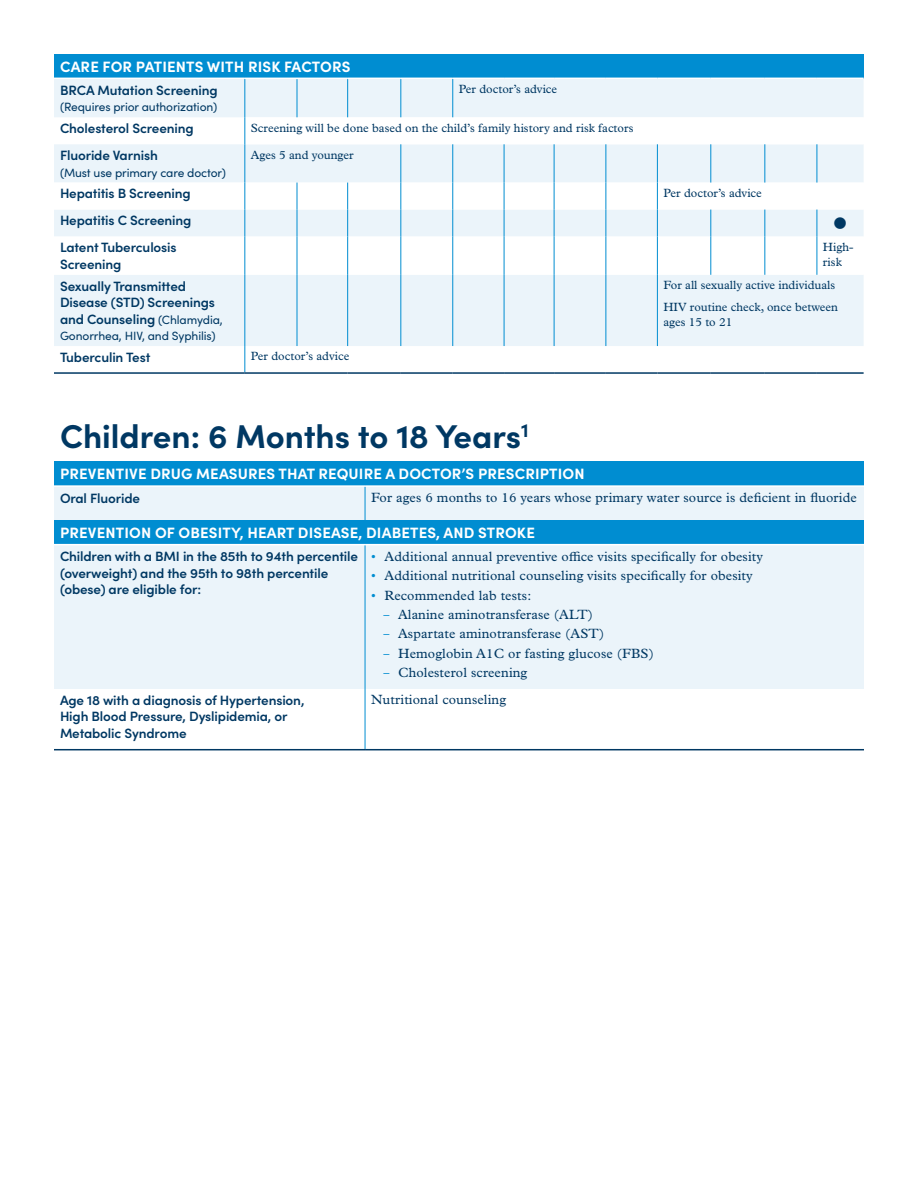
<style>
.page{position:relative;width:918px;height:1188px;background:#fff}
.page>*{position:absolute;margin:0;border:0;box-sizing:border-box;transform-origin:0 0}
.Age_Range_Headline{font:700 33px "Sofia Pro";color:#003863}
.Description_Dots{font:19.5px "Sofia Pro";color:#003863}
.Section_Headline{font:700 15px "Sofia Pro";letter-spacing:.01em;color:#fff}
.Screening{font:600 13.5px/16.5px "Sofia Pro";letter-spacing:-.01em;color:#003863}
.Description_Body{font:13.5px "Plantin MT Pro";letter-spacing:.01em;color:#003863}
.Children_Description{font:12px/15px "Plantin MT Pro";color:#003863}
.Screening-2{font:12px "Sofia Pro";letter-spacing:-.01em;color:#003863}
.s1{font-weight:400;font-size:12px}
.s2{color:#008dd1}
.s3{font-family:"Myriad Pro";color:#008dd1}
</style>
<div class="page">
<div style="left:54px;top:462px;width:810px;height:24px;background:#008dd1"></div>
<div style="left:54px;top:487px;width:810px;height:33px;background:#ebf4fa"></div>
<hr style="left:54px;top:485px;width:311px;height:2px;background:#fff">
<hr style="left:365px;top:485px;width:499px;height:2px;background:#fff">
<hr style="left:365px;top:487px;width:1px;height:33px;background:#008dd1">
<div style="left:54px;top:520px;width:810px;height:25px;background:#008dd1"></div>
<div style="left:54px;top:545px;width:810px;height:144px;background:#ebf4fa"></div>
<hr style="left:54px;top:544px;width:311px;height:1px;background:#fff">
<hr style="left:365px;top:544px;width:499px;height:1px;background:#fff">
<hr style="left:365px;top:689px;width:1px;height:60px;background:#008dd1">
<hr style="left:365px;top:545px;width:1px;height:144px;background:#008dd1">
<hr style="left:54px;top:749px;width:311px;height:1px;background:#003863">
<hr style="left:365px;top:749px;width:499px;height:1px;background:#003863">
<div style="left:54px;top:54px;width:810px;height:24px;background:#008dd1"></div>
<div style="left:54px;top:79px;width:810px;height:38px;background:#ebf4fa"></div>
<svg style="left:54px;top:117px;width:810px;height:255px;fill:#ebf4fa"></svg>
<hr style="left:297px;top:79px;width:1px;height:38px;background:#008dd1">
<hr style="left:347px;top:79px;width:1px;height:38px;background:#008dd1">
<hr style="left:400px;top:79px;width:1px;height:38px;background:#008dd1">
<hr style="left:400px;top:144px;width:1px;height:39px;background:#008dd1">
<hr style="left:452px;top:144px;width:1px;height:39px;background:#008dd1">
<hr style="left:504px;top:144px;width:1px;height:39px;background:#008dd1">
<hr style="left:554px;top:144px;width:1px;height:39px;background:#008dd1">
<hr style="left:606px;top:144px;width:1px;height:39px;background:#008dd1">
<hr style="left:657px;top:144px;width:1px;height:39px;background:#008dd1">
<hr style="left:710px;top:144px;width:1px;height:39px;background:#008dd1">
<hr style="left:764px;top:144px;width:1px;height:39px;background:#008dd1">
<svg style="left:297px;top:183px;width:1px;height:54px"></svg>
<svg style="left:347px;top:183px;width:1px;height:54px"></svg>
<svg style="left:400px;top:183px;width:1px;height:54px"></svg>
<svg style="left:452px;top:183px;width:1px;height:54px"></svg>
<svg style="left:504px;top:183px;width:1px;height:54px"></svg>
<svg style="left:554px;top:183px;width:1px;height:54px"></svg>
<svg style="left:606px;top:183px;width:1px;height:54px"></svg>
<svg style="left:710px;top:210px;width:1px;height:27px"></svg>
<svg style="left:764px;top:210px;width:1px;height:27px"></svg>
<svg style="left:817px;top:210px;width:1px;height:27px"></svg>
<hr style="left:297px;top:237px;width:1px;height:38px;background:#008dd1">
<hr style="left:347px;top:237px;width:1px;height:38px;background:#008dd1">
<hr style="left:400px;top:237px;width:1px;height:38px;background:#008dd1">
<hr style="left:452px;top:237px;width:1px;height:38px;background:#008dd1">
<hr style="left:504px;top:237px;width:1px;height:38px;background:#008dd1">
<hr style="left:554px;top:237px;width:1px;height:38px;background:#008dd1">
<hr style="left:606px;top:237px;width:1px;height:38px;background:#008dd1">
<hr style="left:657px;top:237px;width:1px;height:38px;background:#008dd1">
<hr style="left:710px;top:237px;width:1px;height:38px;background:#008dd1">
<hr style="left:764px;top:237px;width:1px;height:38px;background:#008dd1">
<hr style="left:297px;top:275px;width:1px;height:71px;background:#008dd1">
<hr style="left:347px;top:275px;width:1px;height:71px;background:#008dd1">
<hr style="left:400px;top:275px;width:1px;height:71px;background:#008dd1">
<hr style="left:452px;top:275px;width:1px;height:71px;background:#008dd1">
<hr style="left:504px;top:275px;width:1px;height:71px;background:#008dd1">
<hr style="left:554px;top:275px;width:1px;height:71px;background:#008dd1">
<hr style="left:606px;top:275px;width:1px;height:71px;background:#008dd1">
<hr style="left:244px;top:79px;width:1px;height:38px;background:#008dd1">
<hr style="left:244px;top:144px;width:1px;height:39px;background:#008dd1">
<svg style="left:244px;top:183px;width:1px;height:54px"></svg>
<hr style="left:244px;top:237px;width:1px;height:38px;background:#008dd1">
<hr style="left:244px;top:275px;width:1px;height:71px;background:#008dd1">
<hr style="left:452px;top:79px;width:1px;height:38px;background:#008dd1">
<svg style="left:244px;top:117px;width:1px;height:27px"></svg>
<hr style="left:817px;top:144px;width:1px;height:39px;background:#008dd1">
<svg style="left:657px;top:183px;width:1px;height:54px"></svg>
<hr style="left:817px;top:237px;width:1px;height:38px;background:#008dd1">
<hr style="left:657px;top:275px;width:1px;height:71px;background:#008dd1">
<svg style="left:244px;top:346px;width:1px;height:26px"></svg>
<hr style="left:54px;top:372px;width:191px;height:2px;background:#003863">
<hr style="left:245px;top:372px;width:52px;height:2px;background:#003863">
<hr style="left:297px;top:372px;width:51px;height:2px;background:#003863">
<hr style="left:348px;top:372px;width:53px;height:2px;background:#003863">
<hr style="left:401px;top:372px;width:52px;height:2px;background:#003863">
<hr style="left:453px;top:372px;width:51px;height:2px;background:#003863">
<hr style="left:504px;top:372px;width:50px;height:2px;background:#003863">
<hr style="left:554px;top:372px;width:52px;height:2px;background:#003863">
<hr style="left:606px;top:372px;width:51px;height:2px;background:#003863">
<hr style="left:657px;top:372px;width:54px;height:2px;background:#003863">
<hr style="left:711px;top:372px;width:54px;height:2px;background:#003863">
<hr style="left:765px;top:372px;width:52px;height:2px;background:#003863">
<hr style="left:817px;top:372px;width:47px;height:2px;background:#003863">
<p class="Section_Headline" style="left:60px;top:55px;width:292px">CARE FOR PATIENTS WITH RISK FACTORS</p>
<p class="Screening" style="left:60px;top:81px;width:159px">BRCA Mutation Screening</p>
<p class="Screening-2" style="left:60px;top:98px;width:159px">(Requires prior authorization)</p>
<p class="Children_Description" style="left:459px;top:82px;width:100px">Per doctor’s advice</p>
<p class="Screening" style="left:60px;top:119px;width:135px">Cholesterol Screening</p>
<p class="Children_Description" style="left:251px;top:120px;width:384px">Screening will be done based on the child’s family history and risk factors</p>
<p class="Screening" style="left:60px;top:146px;width:99px">Fluoride Varnish</p>
<p class="Screening-2" style="left:60px;top:164px;width:168px">(Must use primary care doctor)</p>
<p class="Children_Description" style="left:251px;top:147px;width:104px">Ages 5 and younger</p>
<p class="Screening" style="left:60px;top:184px;width:132px">Hepatitis B Screening</p>
<p class="Children_Description" style="left:663px;top:185px;width:100px">Per doctor’s advice</p>
<p class="Screening" style="left:60px;top:211px;width:133px">Hepatitis C Screening</p>
<p class="Description_Dots" style="left:833px;top:209px;width:16px">⬤</p>
<p class="Screening" style="left:60px;top:238px;width:118px">Latent Tuberculosis<br>Screening</p>
<p class="Children_Description" style="left:823px;top:239px;width:32px">High&shy;risk</p>
<p class="Screening" style="left:60px;top:277px;width:164px">Sexually Transmitted<br>Disease (STD) Screenings and Counseling <span class="s1">(Chlamydia,</span></p>
<p class="Screening-2" style="left:60px;top:327px;width:157px">Gonorrhea, HIV, and Syphilis)</p>
<p class="Children_Description" style="left:663px;top:278px;width:173px">For all sexually active individuals</p>
<p class="Children_Description" style="left:663px;top:299px;width:176px">HIV routine check, once between ages 15 to 21</p>
<p class="Screening" style="left:60px;top:348px;width:92px">Tuberculin Test</p>
<p class="Children_Description" style="left:251px;top:349px;width:100px">Per doctor’s advice</p>
<p class="Age_Range_Headline" style="left:60px;top:411px;width:470px">Children: 6 Months to 18 Years<sup>1</sup></p>
<p class="Section_Headline" style="left:60px;top:463px;width:526px">PREVENTIVE DRUG MEASURES THAT REQUIRE A DOCTOR’S PRESCRIPTION</p>
<p class="Screening" style="left:60px;top:489px;width:82px">Oral Fluoride</p>
<p class="Description_Body" style="left:371px;top:490px;width:487px">For ages 6 months to 16 years whose primary water source is deficient in fluoride</p>
<p class="Section_Headline" style="left:60px;top:521px;width:476px">PREVENTION OF OBESITY, HEART DISEASE, DIABETES, AND STROKE</p>
<p class="Screening" style="left:60px;top:547px;width:300px">Children with a BMI in the 85th to 94th percentile (overweight) and the 95th to 98th percentile (obese) are eligible for:</p>
<p class="Description_Body" style="left:371px;top:548px;width:393px"><span class="s2">•</span> Additional annual preventive office visits specifically for obesity</p>
<p class="Description_Body" style="left:371px;top:568px;width:383px"><span class="s2">•</span> Additional nutritional counseling visits specifically for obesity</p>
<p class="Description_Body" style="left:371px;top:587px;width:162px"><span class="s2">•</span> Recommended lab tests:</p>
<p class="Description_Body" style="left:383px;top:607px;width:211px"><span class="s3">–</span> Alanine aminotransferase (ALT)</p>
<p class="Description_Body" style="left:383px;top:626px;width:223px"><span class="s3">–</span> Aspartate aminotransferase (AST)</p>
<p class="Description_Body" style="left:383px;top:646px;width:272px"><span class="s3">–</span> Hemoglobin A1C or fasting glucose (FBS)</p>
<p class="Description_Body" style="left:383px;top:665px;width:146px"><span class="s3">–</span> Cholesterol screening</p>
<p class="Screening" style="left:60px;top:691px;width:246px">Age 18 with a diagnosis of Hypertension,<br>High Blood Pressure, Dyslipidemia, or<br>Metabolic Syndrome</p>
<p class="Description_Body" style="left:371px;top:692px;width:137px">Nutritional counseling</p>
</div>
